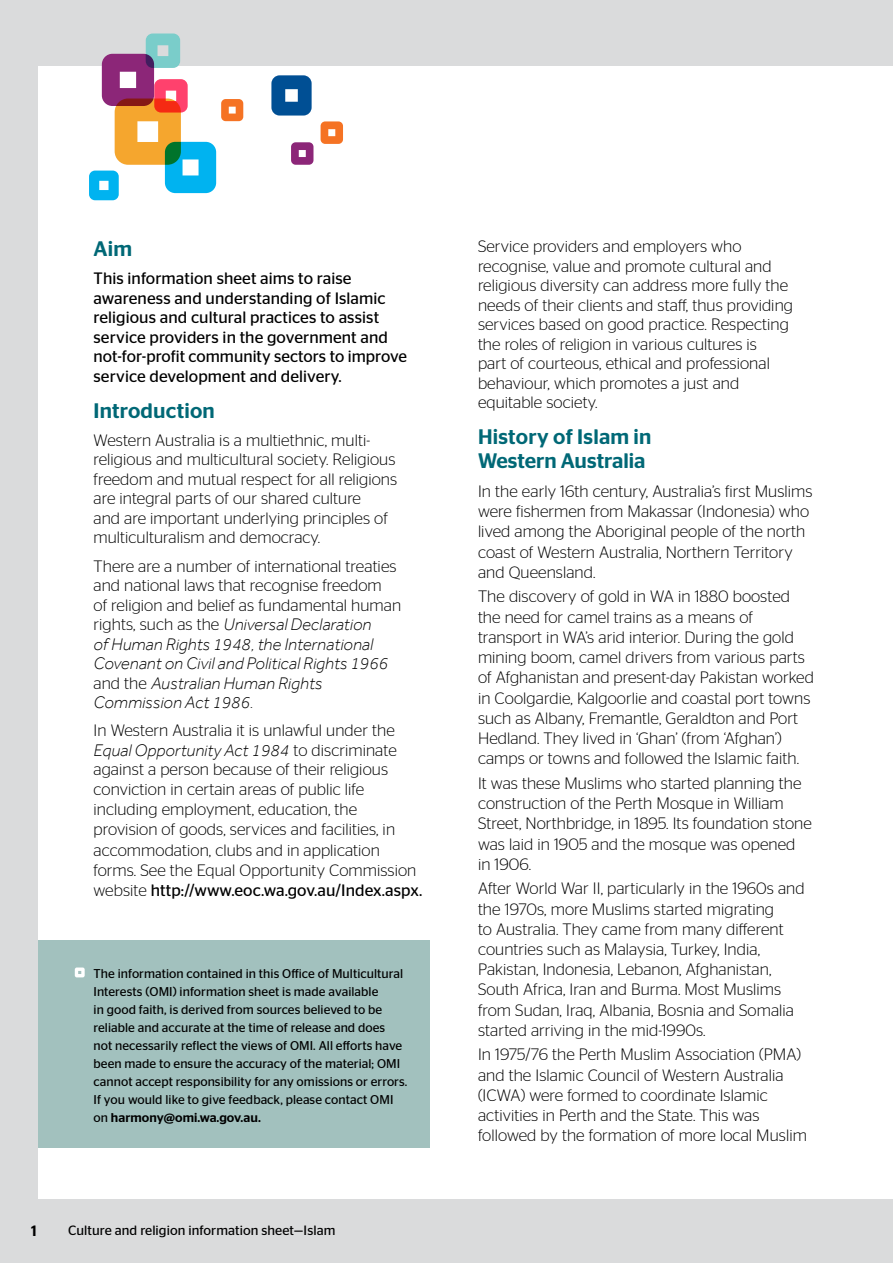
<style>
.page{position:relative;width:893px;height:1263px;background:#dadbdc}
.page>*{position:absolute;margin:0;border:0;box-sizing:border-box;transform-origin:0 0}
.t1{font:500 21px/24px "Stag Sans";letter-spacing:.01em;color:#006876}
.t2{font:italic 300 17.25px/19.5px "Effra";letter-spacing:.005em;color:#000}
.t3{font:300 16.5px/20.2px "Stag Sans";letter-spacing:.005em;color:#000}
.t4{font:16.5px/19.5px "Stag Sans";letter-spacing:.005em;color:#000}
.t5{font:500 15px "Stag Sans";color:#000}
.t6{font:13.5px "Stag Sans";letter-spacing:.005em;color:#000}
.t7{font:12.75px/18px "Stag Sans";letter-spacing:.005em;color:#000}
.s1{font-family:"Stag Sans";font-style:normal;font-size:16.5px}
.s2{font-weight:400}
.s3{font-weight:500}
</style>
<div class="page">
<div style="left:38px;top:66px;width:855px;height:1133px;background:#fff"></div>
<div style="left:38px;top:940px;width:391px;height:208px;background:#a2c1be"></div>
<svg style="left:291px;top:142px;width:22px;height:23px"></svg>
<svg style="left:321px;top:121px;width:22px;height:23px"></svg>
<svg style="left:271px;top:75px;width:41px;height:41px"></svg>
<svg style="left:89px;top:33px;width:154px;height:167px"></svg>
<svg style="left:75px;top:967px;width:10px;height:10px"></svg>
<p class="t1" style="left:94px;top:237px;width:40px">Aim</p>
<p class="t4" style="left:94px;top:268px;width:315px">This information sheet aims to raise awareness and understanding of Islamic religious and cultural practices to assist service providers in the government and not-for-profit community sectors to improve service development and delivery.</p>
<p class="t1" style="left:94px;top:398px;width:123px">Introduction</p>
<p class="t3" style="left:94px;top:430px;width:305px;line-height:19.5px">Western Australia is a multiethnic, multi&shy;religious and multicultural society. Religious freedom and mutual respect for all religions are integral parts of our shared culture<br>and are important underlying principles of multiculturalism and democracy.</p>
<p class="t3" style="left:94px;top:556px;width:309px;line-height:19.5px">There are a number of international treaties and national laws that recognise freedom<br>of religion and belief as fundamental human</p>
<p class="t2" style="left:94px;top:614px;width:296px"><span class="s1">rights, such as the</span> Universal Declaration of Human Rights 1948, the International Covenant on Civil and Political Rights 1966 <span class="s1">and the</span> Australian Human Rights Commission Act 1986.</p>
<p class="t3" style="left:94px;top:720px;width:303px">In Western Australia it is unlawful under the</p>
<p class="t2" style="left:94px;top:740px;width:305px">Equal Opportunity Act 1984 <span class="s1">to discriminate</span></p>
<p class="t3" style="left:94px;top:759px;width:330px">against a person because of their religious conviction in certain areas of public life including employment, education, the provision of goods, services and facilities, in accommodation, clubs and in application forms. See the Equal Opportunity Commission website <span class="s2">http://www.eoc.wa.gov.au/Index.aspx.</span></p>
<p class="t7" style="left:94px;top:964px;width:315px">The information contained in this Office of Multicultural Interests (OMI) information sheet is made available<br>in good faith, is derived from sources believed to be reliable and accurate at the time of release and does<br>not necessarily reflect the views of OMI. All efforts have been made to ensure the accuracy of the material; OMI cannot accept responsibility for any omissions or errors.<br>If you would like to give feedback, please contact OMI on <span class="s3">harmony@omi.wa.gov.au.</span></p>
<p class="t5" style="left:31px;top:1222px;width:7px">1</p>
<p class="t6" style="left:68px;top:1223px;width:269px">Culture and religion information sheet—Islam</p>
<p class="t3" style="left:478px;top:236px;width:316px;line-height:19.5px">Service providers and employers who recognise, value and promote cultural and religious diversity can address more fully the needs of their clients and staff, thus providing services based on good practice. Respecting the roles of religion in various cultures is<br>part of courteous, ethical and professional behaviour, which promotes a just and equitable society.</p>
<p class="t1" style="left:478px;top:425px;width:175px">History of Islam in<br>Western Australia</p>
<p class="t3" style="left:478px;top:481px;width:336px">In the early 16th century, Australia’s first Muslims were fishermen from Makassar (Indonesia) who lived among the Aboriginal people of the north coast of Western Australia, Northern Territory and Queensland.</p>
<p class="t3" style="left:478px;top:586px;width:337px">The discovery of gold in WA in 1880 boosted the need for camel trains as a means of transport in WA’s arid interior. During the gold mining boom, camel drivers from various parts of Afghanistan and present-day Pakistan worked in Coolgardie, Kalgoorlie and coastal port towns such as Albany, Fremantle, Geraldton and Port Hedland. They lived in ‘Ghan’ (from ‘Afghan’) camps or towns and followed the Islamic faith.</p>
<p class="t3" style="left:478px;top:773px;width:335px">It was these Muslims who started planning the construction of the Perth Mosque in William Street, Northbridge, in 1895. Its foundation stone was laid in 1905 and the mosque was opened in 1906.</p>
<p class="t3" style="left:478px;top:878px;width:328px">After World War II, particularly in the 1960s and the 1970s, more Muslims started migrating<br>to Australia. They came from many different countries such as Malaysia, Turkey, India, Pakistan, Indonesia, Lebanon, Afghanistan, South Africa, Iran and Burma. Most Muslims from Sudan, Iraq, Albania, Bosnia and Somalia started arriving in the mid-1990s.</p>
<p class="t3" style="left:478px;top:1044px;width:330px">In 1975/76 the Perth Muslim Association (PMA) and the Islamic Council of Western Australia (ICWA) were formed to coordinate Islamic activities in Perth and the State. This was followed by the formation of more local Muslim</p>
</div>
